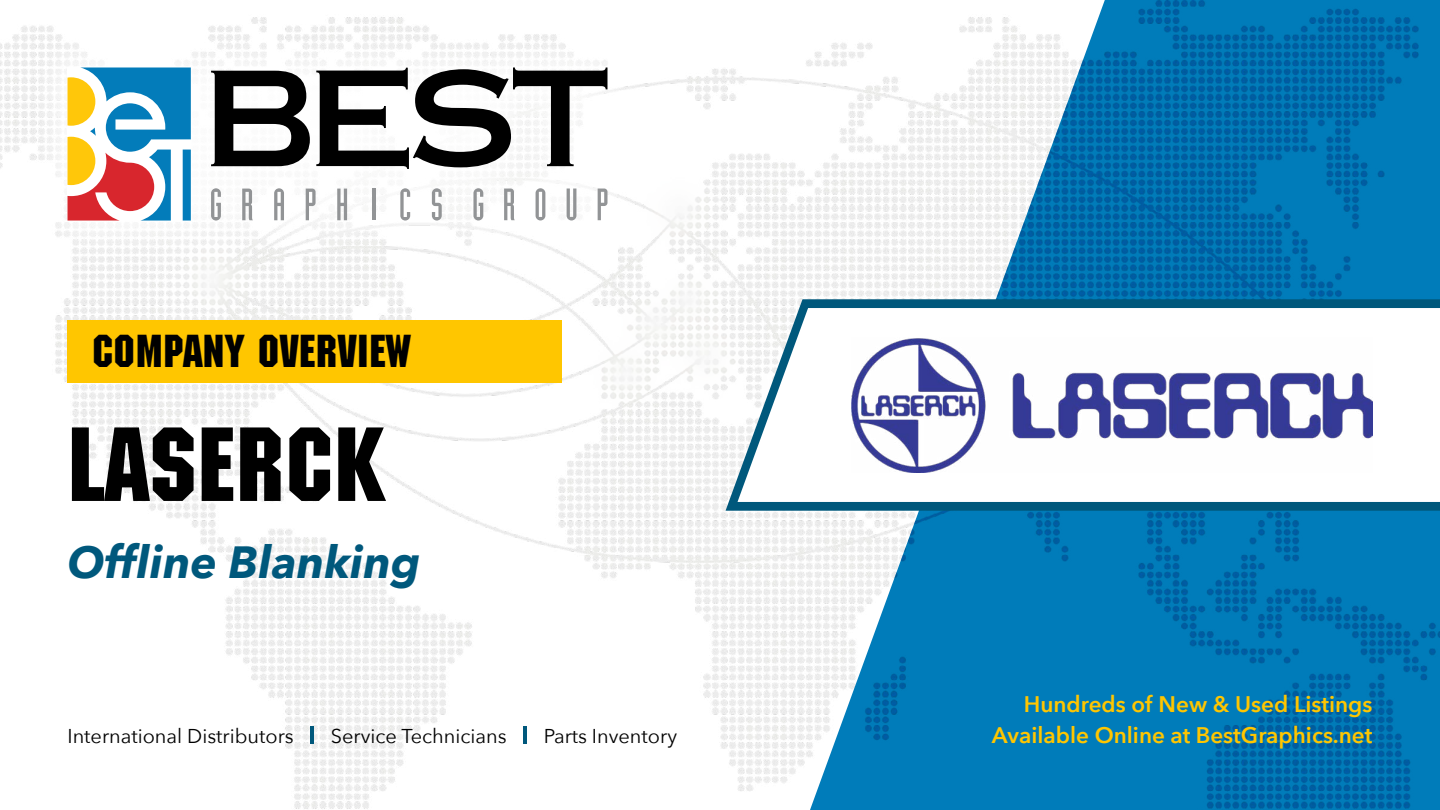
<style>
.page{position:relative;width:1440px;height:810px;background:#fff}
.page>*{position:absolute;margin:0;border:0;box-sizing:border-box;transform-origin:0 0}
.t1{font:102.5px "Machine Std";letter-spacing:.01em;color:#000}
.t2{font:45px "Machine Std";letter-spacing:.01em;color:#000}
.t3{font:italic 700 45px "Avenir Next";color:#00587c}
.t4{font:600 22.5px "Avenir Next";color:#ffc600}
.t5{font:20px "Avenir Next";color:#000}
</style>
<div class="page">
<img style="left:0;top:17px;width:810px;height:792px">
<img style="left:810px;top:0;width:630px;height:810px">
<div style="left:25px;top:25px;width:624px;height:238px;background:#fff"></div>
<svg style="left:211px;top:188px;width:10px;height:33px"></svg>
<svg style="left:242px;top:189px;width:11px;height:31px"></svg>
<svg style="left:274px;top:188px;width:10px;height:32px"></svg>
<svg style="left:306px;top:189px;width:10px;height:31px"></svg>
<svg style="left:337px;top:189px;width:10px;height:31px"></svg>
<hr style="left:372px;top:189px;width:3px;height:31px;background:#929496">
<svg style="left:400px;top:188px;width:10px;height:33px"></svg>
<svg style="left:432px;top:188px;width:10px;height:33px"></svg>
<svg style="left:473px;top:188px;width:10px;height:32px"></svg>
<svg style="left:504px;top:189px;width:11px;height:31px"></svg>
<svg style="left:567px;top:189px;width:9px;height:31px"></svg>
<svg style="left:598px;top:189px;width:10px;height:31px"></svg>
<svg style="left:536px;top:188px;width:9px;height:32px"></svg>
<svg style="left:211px;top:71px;width:99px;height:95px"></svg>
<svg style="left:316px;top:68px;width:291px;height:101px"></svg>
<svg style="left:68px;top:68px;width:123px;height:153px"></svg>
<hr style="left:311px;top:726px;width:3px;height:18px;background:#00587c">
<hr style="left:524px;top:726px;width:3px;height:18px;background:#00587c">
<svg style="left:720px;top:295px;width:720px;height:220px"></svg>
<img style="left:851px;top:338px;width:521px;height:134px">
<div style="left:68px;top:320px;width:494px;height:63px;background:#ffc600"></div>
<h2 class="t2" style="left:92px;top:325px;width:319px">COMPANY OVERVIEW</h2>
<h1 class="t1" style="left:68px;top:405px;width:319px">LASERCK</h1>
<h2 class="t3" style="left:68px;top:523px;width:355px">Offline Blanking</h2>
<p class="t4" style="left:1024px;top:684px;width:350px">Hundreds of New &amp; Used Listings</p>
<p class="t5" style="left:68px;top:719px;width:228px">International Distributors</p>
<p class="t5" style="left:331px;top:719px;width:178px">Service Technicians</p>
<p class="t5" style="left:544px;top:719px;width:135px">Parts Inventory</p>
<p class="t4" style="left:992px;top:716px;width:382px">Available Online at BestGraphics.net</p>
</div>
